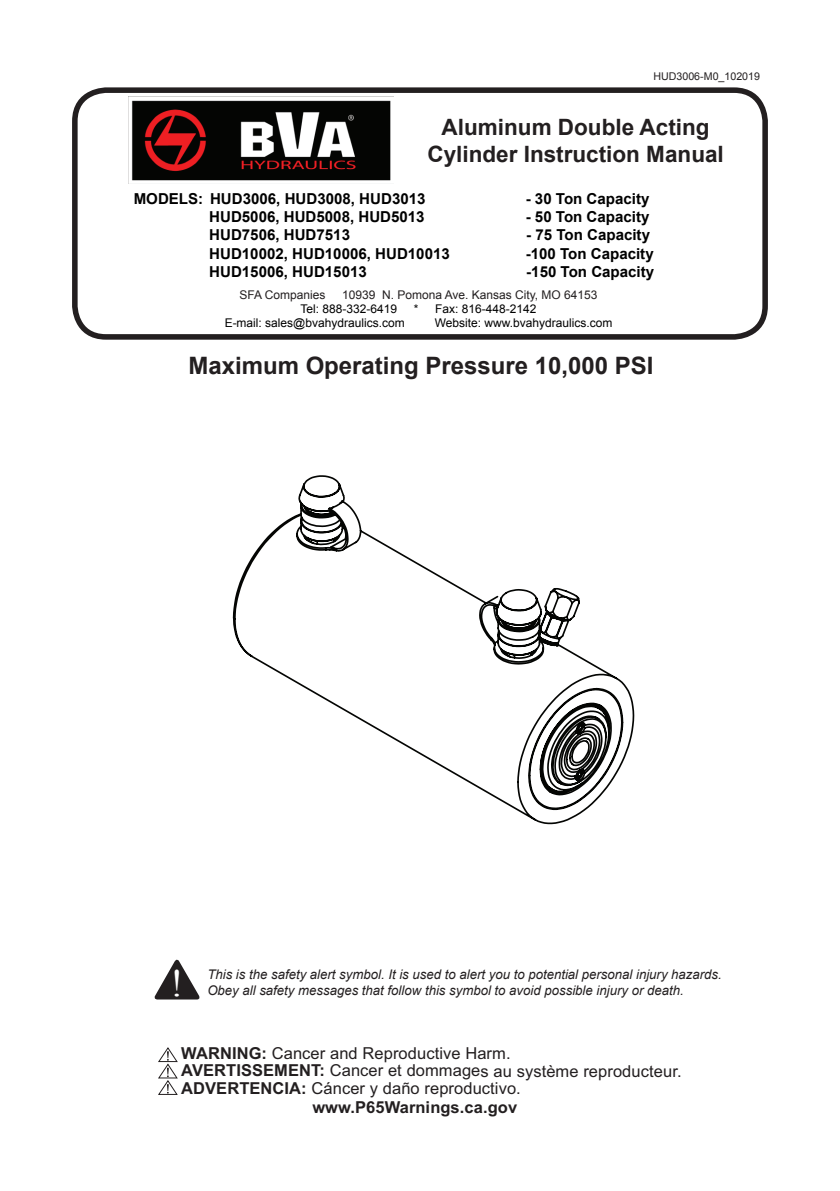
<style>
.page{position:relative;width:840px;height:1191px;background:#fff}
.page>*{position:absolute;margin:0;border:0;box-sizing:border-box;transform-origin:0 0}
.t1{font:38.6px "Times New Roman";color:#fff}
.t2{font:700 24px "Arial";color:#231f20}
.t3{font:700 22.4px/27px "Arial";color:#231f20;text-align:center}
.t4{font:16.4px/17.2px "Arial";letter-spacing:.005em;color:#231f20}
.t5{font:700 16.4px "Arial";letter-spacing:.005em;color:#231f20}
.t6{font:700 15px "Arial";color:#000}
.t7{font:italic 13.4px "Arial";color:#231f20}
.t8{font:12px "Arial";color:#000}
.t9{font:12px "Arial";color:#231f20}
.t10{font:10.6px "Arial";color:#231f20}
.s1{font-weight:700}
</style>
<div class="page">
<svg style="left:154px;top:959px;width:46px;height:41px"></svg>
<div style="left:72px;top:87px;width:695px;height:253px;border:6px solid #231f20;border-radius:31px"></div>
<img style="left:128px;top:96px;width:265px;height:87px">
<svg style="left:233px;top:475px;width:401px;height:349px"></svg>
<svg style="left:158px;top:1047px;width:20px;height:48px"></svg>
<p class="t10" style="left:653px;top:69px;width:108px">HUD3006-M0_102019</p>
<h3 class="t3" style="left:427px;top:114px;width:298px">Aluminum Double Acting<br>Cylinder Instruction Manual</h3>
<p class="t6" style="left:134px;top:189px;width:293px">MODELS: HUD3006, HUD3008, HUD3013</p>
<p class="t6" style="left:525px;top:189px;width:125px">- 30 Ton Capacity</p>
<p class="t6" style="left:209px;top:207px;width:217px">HUD5006, HUD5008, HUD5013</p>
<p class="t6" style="left:525px;top:207px;width:125px">- 50 Ton Capacity</p>
<p class="t6" style="left:209px;top:225px;width:142px">HUD7506, HUD7513</p>
<p class="t6" style="left:526px;top:225px;width:125px">- 75 Ton Capacity</p>
<p class="t6" style="left:209px;top:243px;width:242px">HUD10002, HUD10006, HUD10013</p>
<p class="t6" style="left:525px;top:243px;width:129px">-100 Ton Capacity</p>
<p class="t6" style="left:209px;top:261px;width:159px">HUD15006, HUD15013</p>
<p class="t6" style="left:526px;top:261px;width:129px">-150 Ton Capacity</p>
<p class="t9" style="left:239px;top:286px;width:87px">SFA Companies</p>
<p class="t9" style="left:342px;top:286px;width:257px">10939 N. Pomona Ave. Kansas City, MO 64153</p>
<p class="t8" style="left:300px;top:301px;width:98px">Tel: 888-332-6419</p>
<p class="t8" style="left:413px;top:301px;width:124px">* Fax: 816-448-2142</p>
<p class="t8" style="left:224px;top:315px;width:181px">E-mail: sales@bvahydraulics.com</p>
<p class="t8" style="left:434px;top:315px;width:179px">Website: www.bvahydraulics.com</p>
<h2 class="t2" style="left:188px;top:349px;width:466px">Maximum Operating Pressure 10,000 PSI</h2>
<h1 class="t1" style="left:170px;top:956px;width:14px">!</h1>
<p class="t7" style="left:207px;top:965px;width:515px">This is the safety alert symbol. It is used to alert you to potential personal injury hazards.</p>
<p class="t7" style="left:207px;top:981px;width:477px">Obey all safety messages that follow this symbol to avoid possible injury or death.</p>
<p class="t4" style="left:181px;top:1045px;width:501px"><span class="s1">WARNING:</span> Cancer and Reproductive Harm.<br><span class="s1">AVERTISSEMENT:</span> Cancer et dommages au système reproducteur.<br><span class="s1">ADVERTENCIA:</span> Cáncer y daño reproductivo.</p>
<p class="t5" style="left:312px;top:1095px;width:206px">www.P65Warnings.ca.gov</p>
</div>
